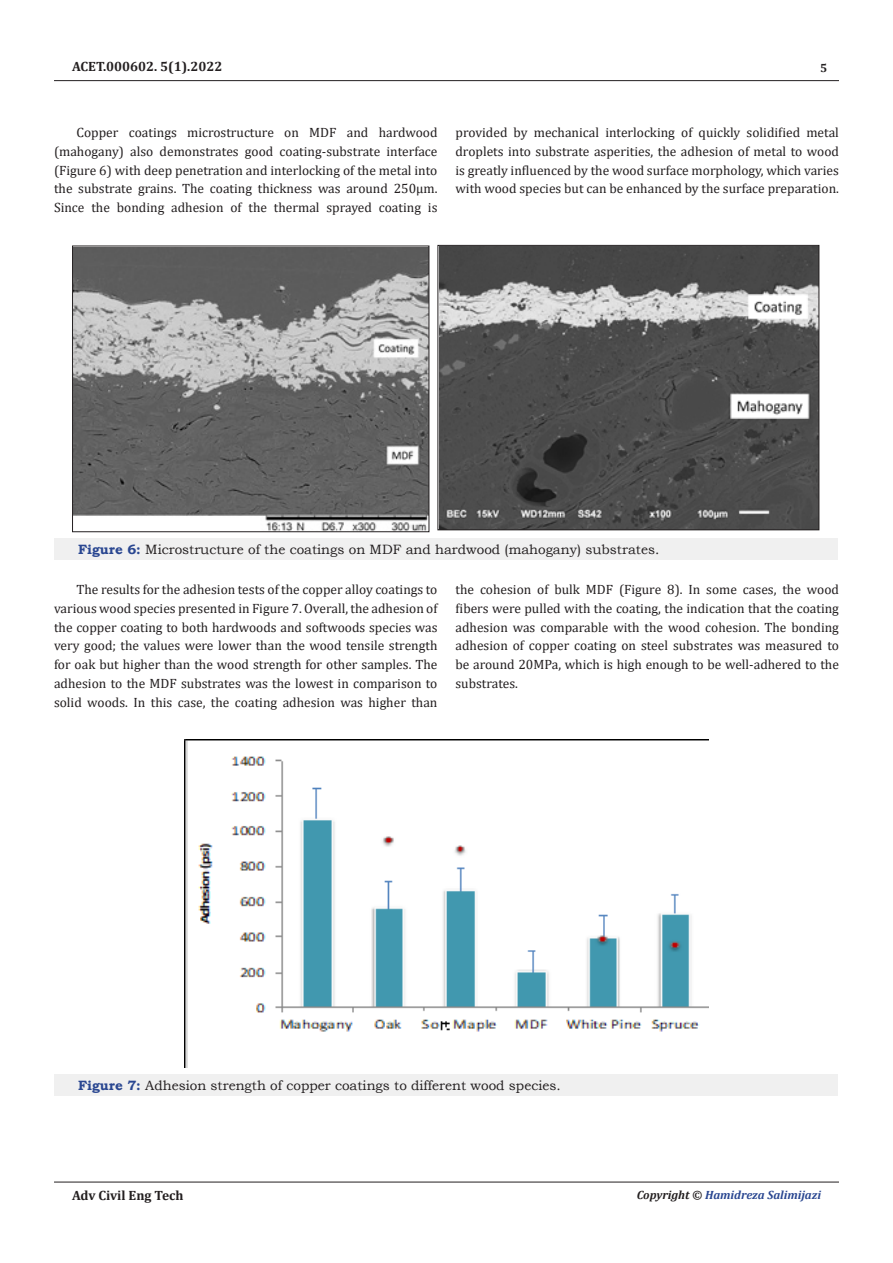
<style>
.page{position:relative;width:893px;height:1263px;background:#fff}
.page>*{position:absolute;margin:0;border:0;box-sizing:border-box;transform-origin:0 0}
.t1{font:13.5px/18.8px "Cambria";color:#231f20;text-align:justify}
.t2{font:13.5px "Bookman Old Style";color:#231f20}
.t3{font:700 13.5px "Cambria";color:#231f20}
.t4{font:italic 700 12px "Cambria";color:#2a4791}
.t5{font:700 12px "Cambria";color:#231f20}
.s1{font-weight:700;color:#2a4791}
.s2{color:#231f20}
</style>
<div class="page">
<hr style="left:54px;top:80px;width:785px;height:1px;background:#231f20">
<hr style="left:54px;top:1182px;width:785px;height:1px;background:#231f20">
<div style="left:54px;top:538px;width:783px;height:22px;background:#f0f0f0"></div>
<img style="left:74px;top:248px;width:353px;height:282px">
<div style="left:72px;top:246px;width:357px;height:286px;border:1px solid #231f20"></div>
<img style="left:440px;top:247px;width:377px;height:281px">
<div style="left:438px;top:245px;width:381px;height:285px;border:1px solid #231f20"></div>
<div style="left:54px;top:1074px;width:783px;height:22px;background:#f0f0f0"></div>
<img style="left:184px;top:740px;width:525px;height:328px">
<p class="t3" style="left:72px;top:57px;width:152px">ACET.000602. 5(1).2022</p>
<p class="t5" style="left:820px;top:60px;width:9px">5</p>
<p class="t1" style="left:54px;top:123px;width:385px;text-indent:22px">Copper coatings microstructure on MDF and hardwood (mahogany) also demonstrates good coating-substrate interface (Figure 6) with deep penetration and interlocking of the metal into the substrate grains. The coating thickness was around 250µm.<br>Since the bonding adhesion of the thermal sprayed coating is</p>
<p class="t1" style="left:455px;top:123px;width:385px">provided by mechanical interlocking of quickly solidified metal droplets into substrate asperities, the adhesion of metal to wood is greatly influenced by the wood surface morphology, which varies with wood species but can be enhanced by the surface preparation.</p>
<p class="t2" style="left:78px;top:540px;width:583px"><span class="s1">Figure 6:</span> Microstructure of the coatings on MDF and hardwood (mahogany) substrates.</p>
<p class="t1" style="left:54px;top:580px;width:385px;text-indent:22px">The results for the adhesion tests of the copper alloy coatings to various wood species presented in Figure 7. Overall, the adhesion of the copper coating to both hardwoods and softwoods species was very good; the values were lower than the wood tensile strength for oak but higher than the wood strength for other samples. The adhesion to the MDF substrates was the lowest in comparison to solid woods. In this case, the coating adhesion was higher than</p>
<p class="t1" style="left:455px;top:580px;width:385px">the cohesion of bulk MDF (Figure 8). In some cases, the wood fibers were pulled with the coating, the indication that the coating adhesion was comparable with the wood cohesion. The bonding adhesion of copper coating on steel substrates was measured to be around 20MPa, which is high enough to be well-adhered to the substrates.</p>
<p class="t2" style="left:78px;top:1076px;width:484px"><span class="s1">Figure 7:</span> Adhesion strength of copper coatings to different wood species.</p>
<p class="t3" style="left:72px;top:1185px;width:113px">Adv Civil Eng Tech</p>
<p class="t4" style="left:637px;top:1186px;width:186px"><span class="s2">Copyright ©</span> Hamidreza Salimijazi</p>
</div>
